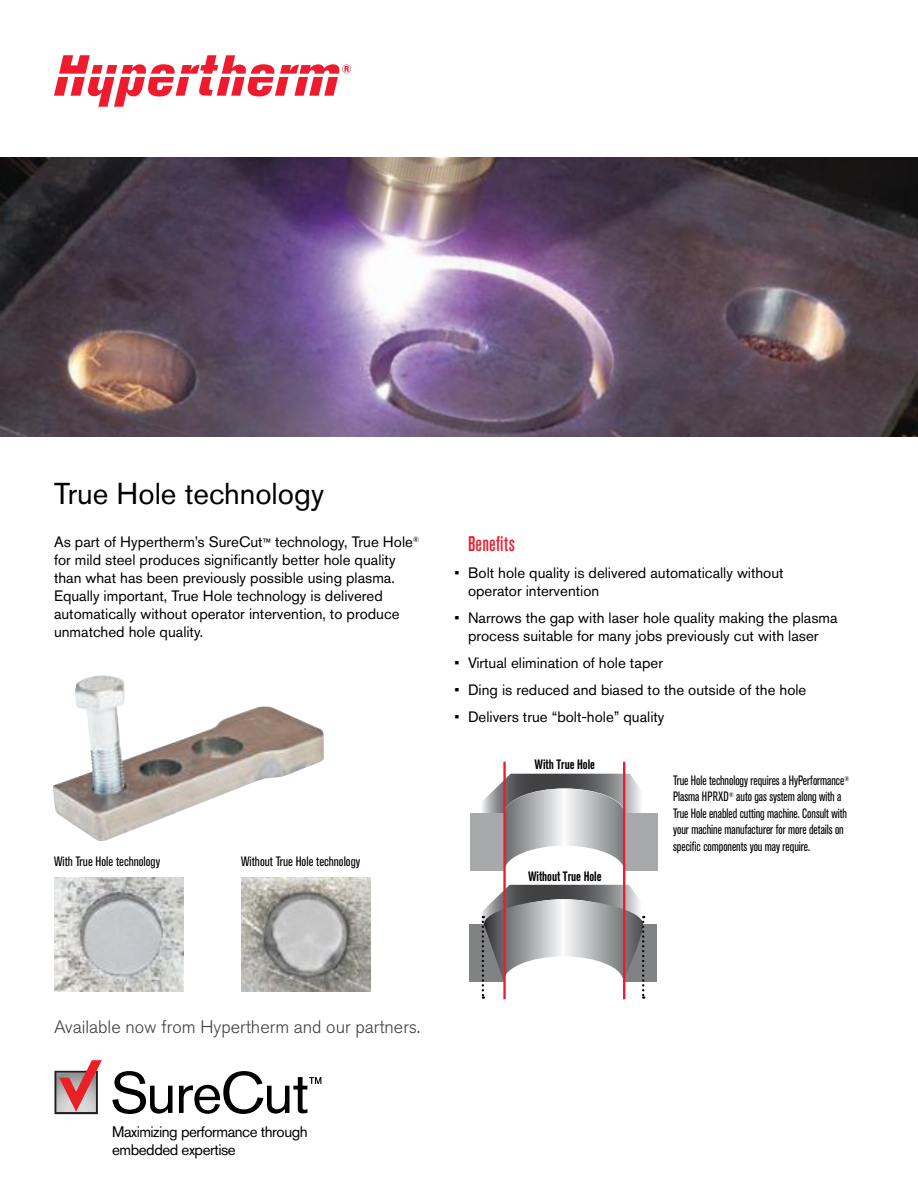
<style>
.page{position:relative;width:918px;height:1188px;background:#fff}
.page>*{position:absolute;margin:0;border:0;box-sizing:border-box;transform-origin:0 0}
.t1{font:30px "Akzidenz Grotesk Pro";color:#000}
.t2{font:500 condensed 21px "Akzidenz Grotesk Pro";letter-spacing:.01em;color:#ed1b2d}
.t3{font:300 18px "Akzidenz Grotesk Pro";color:#404042}
.t4{font:15.15px/18.1px "Akzidenz Grotesk Pro";letter-spacing:-.03em;color:#000}
.t5{font:15px/18px "Akzidenz Grotesk Pro";color:#000}
.t6{font:condensed 13.5px/16.5px "Akzidenz Grotesk Pro";letter-spacing:-.005em;color:#000;scale:.9 1}
.t7{font:condensed 13.5px "Akzidenz Grotesk Pro";letter-spacing:-.005em;color:#000}
.t8{font:700 condensed 13.5px "Akzidenz Grotesk Pro";letter-spacing:-.005em;color:#000;scale:.9 1}
.s1{font-size:12px}
</style>
<div class="page">
<img style="left:0;top:158px;width:918px;height:278px">
<div style="left:624px;top:813px;width:34px;height:58px;background:#a7a9ab"></div>
<svg style="left:470px;top:774px;width:171px;height:97px"></svg>
<hr style="left:503px;top:762px;width:3px;height:237px;background:#ed1b2d">
<hr style="left:623px;top:762px;width:2px;height:237px;background:#ed1b2d">
<svg style="left:469px;top:885px;width:188px;height:114px"></svg>
<img style="left:54px;top:878px;width:130px;height:113px">
<img style="left:241px;top:878px;width:130px;height:113px">
<img style="left:53px;top:675px;width:271px;height:166px">
<svg style="left:54px;top:55px;width:297px;height:52px"></svg>
<svg style="left:54px;top:1060px;width:48px;height:54px"></svg>
<svg style="left:112px;top:1071px;width:61px;height:43px"></svg>
<svg style="left:179px;top:1071px;width:142px;height:43px"></svg>
<h1 class="t1" style="left:54px;top:474px;width:272px">True Hole technology</h1>
<p class="t5" style="left:54px;top:532px;width:367px">As part of Hypertherm’s SureCut<span class="s1">™</span> technology, True Hole<sup>® </sup>for mild steel produces significantly better hole quality than what has been previously possible using plasma.<br>Equally important, True Hole technology is delivered automatically without operator intervention, to produce unmatched hole quality.</p>
<p class="t7" style="left:54px;top:853px;width:108px">With True Hole technology</p>
<p class="t7" style="left:241px;top:853px;width:121px">Without True Hole technology</p>
<h2 class="t2" style="left:468px;top:530px;width:48px">Benefits</h2>
<p class="t5" style="left:468px;top:564px;width:317px;text-indent:-14px">• Bolt hole quality is delivered automatically without operator intervention</p>
<p class="t5" style="left:454px;top:609px;width:385px;text-align:center">• Narrows the gap with laser hole quality making the plasma process suitable for many jobs previously cut with laser</p>
<p class="t5" style="left:454px;top:654px;width:210px">• Virtual elimination of hole taper</p>
<p class="t5" style="left:454px;top:681px;width:353px">• Ding is reduced and biased to the outside of the hole</p>
<p class="t5" style="left:454px;top:708px;width:211px">• Delivers true “bolt-hole” quality</p>
<p class="t8" style="left:535px;top:755px;width:69px">With True Hole</p>
<p class="t8" style="left:528px;top:868px;width:83px">Without True Hole</p>
<p class="t6" style="left:673px;top:771px;width:197px">True Hole technology requires a HyPerformance<sup>® </sup>Plasma HPRXD<sup>®</sup> auto gas system along with a True Hole enabled cutting machine. Consult with your machine manufacturer for more details on specific components you may require.</p>
<p class="t3" style="left:54px;top:1015px;width:368px">Available now from Hypertherm and our partners.</p>
<p class="t4" style="left:112px;top:1122px;width:197px">Maximizing performance through embedded expertise</p>
</div>
